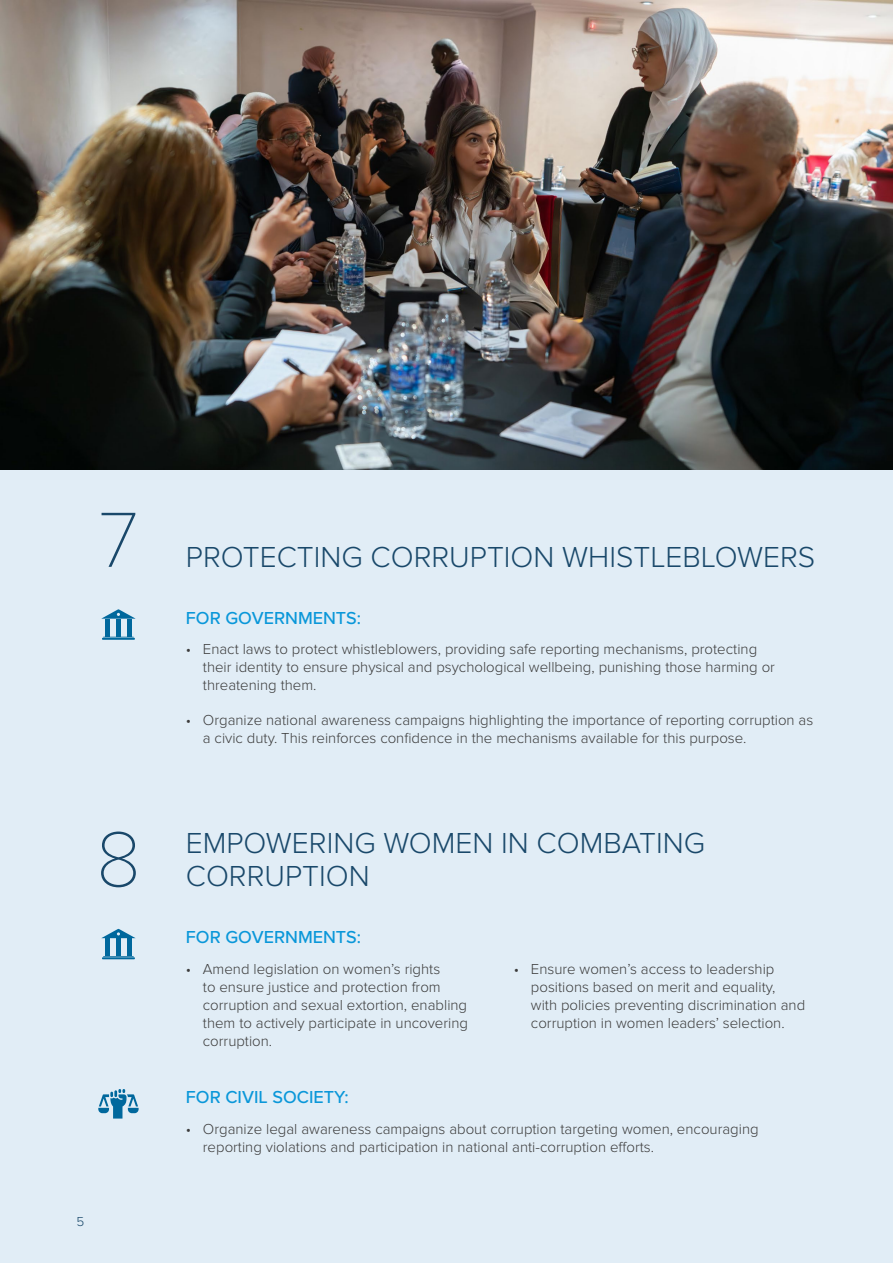
<style>
.page{position:relative;width:893px;height:1263px;background:#e1edf6}
.page>*{position:absolute;margin:0;border:0;box-sizing:border-box;transform-origin:0 0}
.t1{font:100 81px "Proxima Nova T";color:#19486a}
.t2{font:300 30px "Proxima Nova";color:#19486a}
.t3{font:500 18px "Proxima Nova";color:#0a97d9}
.t4{font:300 15px/18px "Proxima Nova";color:#3c3c3c}
.t5{font:300 13.5px "Proxima Nova";color:#19486a}
</style>
<div class="page">
<svg style="left:98px;top:1089px;width:41px;height:29px"></svg>
<div style="left:116px;top:619px;width:5px;height:17px;background:#00689d"></div>
<svg style="left:103px;top:637px;width:31px;height:1px"></svg>
<hr style="left:102px;top:638px;width:33px;height:2px;background:#00689d">
<hr style="left:105px;top:619px;width:4px;height:17px;background:#00689d">
<svg style="left:101px;top:609px;width:34px;height:10px"></svg>
<hr style="left:128px;top:619px;width:4px;height:17px;background:#00689d">
<div style="left:116px;top:938px;width:5px;height:18px;background:#00689d"></div>
<svg style="left:103px;top:956px;width:31px;height:1px"></svg>
<hr style="left:102px;top:957px;width:33px;height:2px;background:#00689d">
<hr style="left:105px;top:938px;width:4px;height:18px;background:#00689d">
<svg style="left:101px;top:929px;width:34px;height:9px"></svg>
<hr style="left:128px;top:938px;width:4px;height:18px;background:#00689d">
<img style="left:0;top:0;width:893px;height:470px">
<h1 class="t1" style="left:99px;top:479px;width:41px">7</h1>
<h1 class="t1" style="left:96px;top:799px;width:47px">8</h1>
<p class="t5" style="left:77px;top:1214px;width:9px">5</p>
<h2 class="t2" style="left:186px;top:540px;width:631px">PROTECTING CORRUPTION WHISTLEBLOWERS</h2>
<p class="t3" style="left:186px;top:604px;width:177px">FOR GOVERNMENTS:</p>
<p class="t4" style="left:203px;top:640px;width:574px;text-indent:-17px">• Enact laws to protect whistleblowers, providing safe reporting mechanisms, protecting their identity to ensure physical and psychological wellbeing, punishing those harming or threatening them.</p>
<p class="t4" style="left:203px;top:711px;width:612px;text-indent:-17px">• Organize national awareness campaigns highlighting the importance of reporting corruption as a civic duty. This reinforces confidence in the mechanisms available for this purpose.</p>
<h2 class="t2" style="left:186px;top:826px;width:521px">EMPOWERING WOMEN IN COMBATING</h2>
<h2 class="t2" style="left:186px;top:859px;width:185px">CORRUPTION</h2>
<p class="t3" style="left:186px;top:924px;width:177px">FOR GOVERNMENTS:</p>
<p class="t4" style="left:203px;top:960px;width:267px;text-indent:-17px">• Amend legislation on women’s rights<br>to ensure justice and protection from corruption and sexual extortion, enabling them to actively participate in uncovering corruption.</p>
<p class="t4" style="left:531px;top:960px;width:276px;text-indent:-17px">• Ensure women’s access to leadership positions based on merit and equality, with policies preventing discrimination and corruption in women leaders’ selection.</p>
<p class="t3" style="left:186px;top:1084px;width:164px">FOR CIVIL SOCIETY:</p>
<p class="t4" style="left:203px;top:1120px;width:557px;text-indent:-17px">• Organize legal awareness campaigns about corruption targeting women, encouraging reporting violations and participation in national anti-corruption efforts.</p>
</div>
